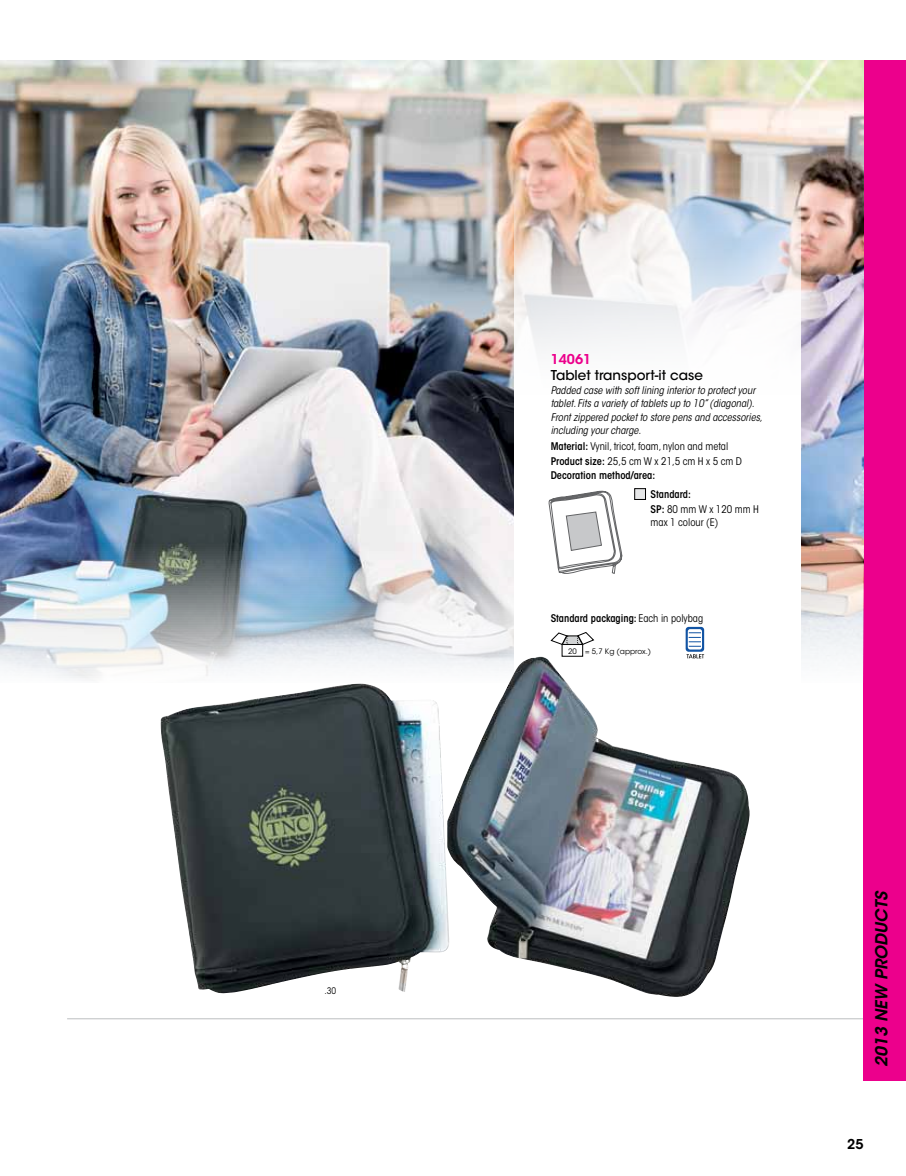
<style>
.page{position:relative;width:906px;height:1176px;background:#fff}
.page>*{position:absolute;margin:0;border:0;box-sizing:border-box;transform-origin:0 0}
.t1{font:italic 600 16.5px "ITC Avant Garde Std";color:#000}
.t2{font:500 13.5px "ITC Avant Garde Std";color:#000}
.t3{font:600 13.5px "ITC Avant Garde Std";color:#ec008c}
.t4{font:600 13.5px "ITC Avant Garde Std";color:#000}
.t5{font:italic condensed 10.5px/13.5px "ITC Avant Garde Std";color:#000}
.t6{font:condensed 10.5px/15px "ITC Avant Garde Std";color:#000}
.t7{font:600 condensed 10.5px/14.5px "ITC Avant Garde Std";color:#000}
.t8{font:condensed 9px "ITC Avant Garde Std";color:#000}
.t9{font:7.5px "ITC Avant Garde Std";color:#000}
.s1{font-weight:600}
.s2{font-weight:400}
</style>
<div class="page">
<hr style="left:67px;top:1018px;width:796px;height:1px;background:#bcbec0">
<hr style="left:67px;top:60px;width:796px;height:1px;background:#bcbec0">
<div style="left:863px;top:60px;width:43px;height:1021px;background:#ec008c"></div>
<img style="left:0;top:61px;width:863px;height:618px">
<svg style="left:514px;top:156px;width:287px;height:523px"></svg>
<img style="left:447px;top:656px;width:303px;height:341px">
<img style="left:160px;top:683px;width:289px;height:310px">
<svg style="left:686px;top:654px;width:18px;height:4px"></svg>
<svg style="left:685px;top:627px;width:19px;height:25px"></svg>
<div style="left:688px;top:629px;width:14px;height:20px;background:#fff;border-radius:2px"></div>
<svg style="left:688px;top:632px;width:13px;height:15px"></svg>
<svg style="left:548px;top:490px;width:76px;height:85px"></svg>
<div style="left:562px;top:644px;width:20px;height:12px;background:#fff"></div>
<svg style="left:550px;top:632px;width:44px;height:13px"></svg>
<div style="left:634px;top:489px;width:11px;height:10px;background:#e6e7e8"></div>
<div style="left:634px;top:488px;width:12px;height:12px;border:1px solid #000"></div>
<p class="t8" style="left:324px;top:985px;width:13px">.30</p>
<p class="t3" style="left:550px;top:350px;width:42px">14061</p>
<p class="t2" style="left:550px;top:367px;width:154px">Tablet transport-it case</p>
<p class="t5" style="left:550px;top:383px;width:213px">Padded case with soft lining interior to protect your tablet. Fits a variety of tablets up to 10” (diagonal).<br>Front zippered pocket to store pens and accessories, including your charge.</p>
<p class="t6" style="left:550px;top:438px;width:193px"><span class="s1">Material:</span> Vynil, tricot, foam, nylon and metal<br><span class="s1">Product size:</span> 25,5 cm W x 21,5 cm H x 5 cm D<br><span class="s1">Decoration method/area:</span></p>
<p class="t7" style="left:650px;top:487px;width:110px">Standard:<br>SP: <span class="s2">80 mm W x 120 mm H</span></p>
<p class="t6" style="left:650px;top:515px;width:69px">max 1 colour (E)</p>
<p class="t7" style="left:550px;top:611px;width:154px">Standard packaging: <span class="s2">Each in polybag</span></p>
<p class="t9" style="left:568px;top:647px;width:85px">20 = 5,7 Kg (approx.)</p>
<h1 class="t1" style="left:871px;top:1067px;width:178px;rotate:-90deg">2013 NEW PRODUCTS</h1>
<p class="t4" style="left:847px;top:1135px;width:18px">25</p>
</div>
